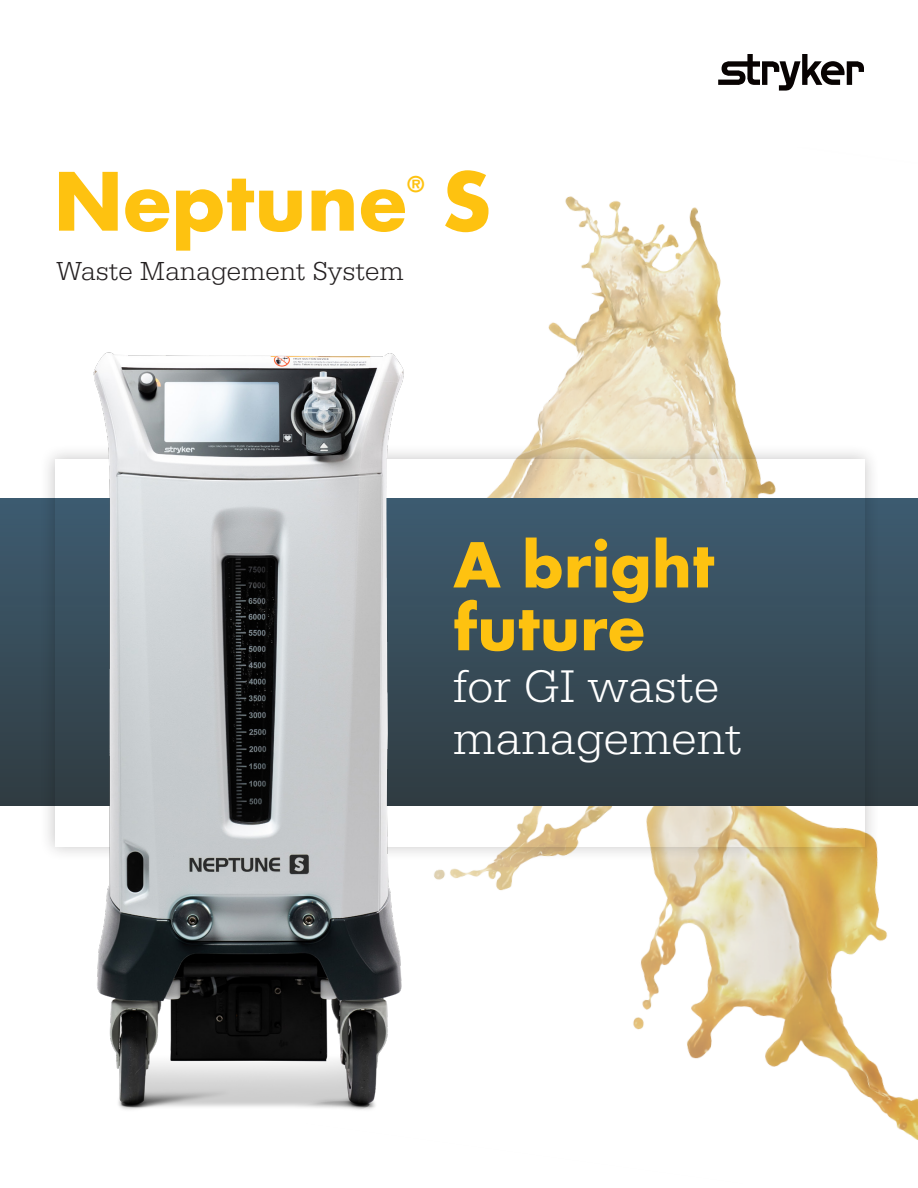
<style>
.page{position:relative;width:918px;height:1188px;background:#fff}
.page>*{position:absolute;margin:0;border:0;box-sizing:border-box;transform-origin:0 0}
.t1{font:700 78px "Futura For Stryker";letter-spacing:.01em;color:#fec210}
.t2{font:700 60.15px/62.8px "Futura For Stryker";letter-spacing:.01em;color:#fec210}
.t3{font:300 47.4px/51.9px "URW Egyptienne TOT";letter-spacing:.01em;color:#fff}
.t4{font:300 27px "URW Egyptienne TOT";letter-spacing:.01em;color:#231f20}
.t5{font:700 21px "Futura For Stryker";color:#fec210}
</style>
<div class="page">
<img style="left:450px;top:196px;width:468px;height:944px">
<div style="left:0;top:499px;width:918px;height:307px;background:linear-gradient(to bottom,#3e5c71,#303c41)"></div>
<div style="left:40px;top:444px;width:840px;height:418px;background:#231f20;opacity:.25"></div>
<svg style="left:447px;top:459px;width:418px;height:388px;background:#5c6b70"></svg>
<svg style="left:718px;top:54px;width:146px;height:37px"></svg>
<img style="left:30px;top:352px;width:417px;height:758px">
<p class="t1" style="left:54px;top:150px;width:354px">Neptune</p>
<p class="t5" style="left:408px;top:170px;width:18px">®</p>
<p class="t1" style="left:443px;top:150px;width:50px">S</p>
<p class="t4" style="left:57px;top:256px;width:349px">Waste Management System</p>
<p class="t2" style="left:454px;top:533px;width:262px">A bright future</p>
<p class="t3" style="left:454px;top:661px;width:290px">for GI waste management</p>
</div>
